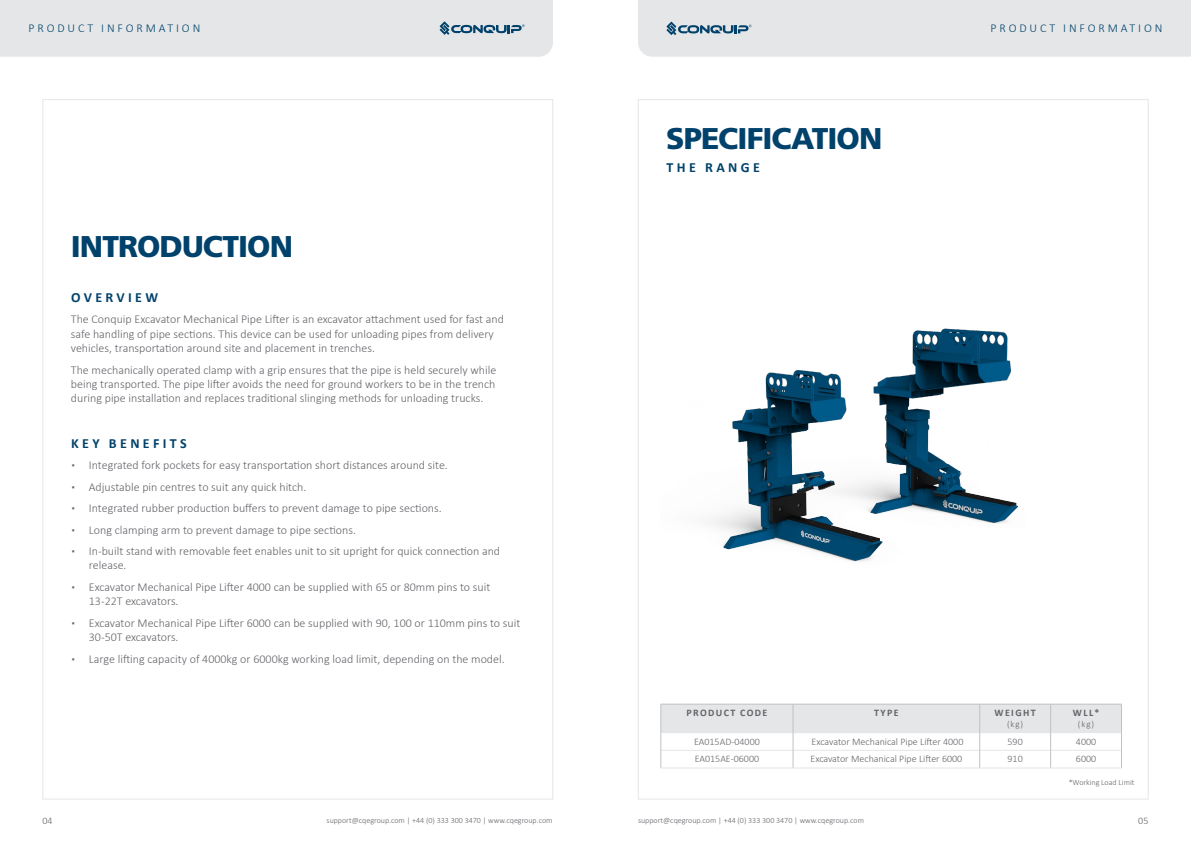
<style>
.page{position:relative;width:1191px;height:842px;background:#fff}
.page>*{position:absolute;margin:0;border:0;box-sizing:border-box;transform-origin:0 0}
.t1{font:900 30px "Frutiger LT Std";letter-spacing:-.03em;color:#00426b}
.t2{font:700 14px "Calibri";letter-spacing:.24em;color:#00426b}
.t3{font:300 12px/14.4px "Calibri";color:#636469}
.t4{font:300 12px "Calibri";letter-spacing:.24em;color:#00426b}
.t5{font:300 10px "Calibri";color:#636469}
.t6{font:700 10px "Calibri";letter-spacing:.14em;color:#636469}
.t7{font:300 9px "Calibri";color:#636469}
.t8{font:300 8px "Calibri";color:#636469}
</style>
<div class="page">
<div style="left:0;top:0;width:553px;height:57px;background:#e5e6e7"></div>
<div style="left:638px;top:0;width:553px;height:57px;background:#e5e6e7"></div>
<hr style="left:660px;top:768px;width:133px;height:1px;background:#e5e6e7">
<hr style="left:793px;top:768px;width:186px;height:1px;background:#e5e6e7">
<hr style="left:979px;top:768px;width:71px;height:1px;background:#e5e6e7">
<hr style="left:1050px;top:768px;width:71px;height:1px;background:#e5e6e7">
<svg style="left:660px;top:704px;width:462px;height:64px"></svg>
<img style="left:709px;top:328px;width:310px;height:234px">
<p class="t4" style="left:29px;top:21px;width:173px">PRODUCT INFORMATION</p>
<p class="t4" style="left:990px;top:21px;width:173px">PRODUCT INFORMATION</p>
<h1 class="t1" style="left:71px;top:228px;width:224px">INTRODUCTION</h1>
<p class="t2" style="left:71px;top:287px;width:88px">OVERVIEW</p>
<p class="t3" style="left:71px;top:312px;width:434px">The Conquip Excavator Mechanical Pipe Lifter is an excavator attachment used for fast and safe handling of pipe sections. This device can be used for unloading pipes from delivery vehicles, transportation around site and placement in trenches.</p>
<p class="t3" style="left:71px;top:362px;width:427px;text-align:justify">The mechanically operated clamp with a grip ensures that the pipe is held securely while being transported. The pipe lifter avoids the need for ground workers to be in the trench during pipe installation and replaces traditional slinging methods for unloading trucks.</p>
<p class="t2" style="left:71px;top:433px;width:117px">KEY BENEFITS</p>
<p class="t3" style="left:71px;top:458px;width:378px">▪ Integrated fork pockets for easy transportation short distances around site.</p>
<p class="t3" style="left:71px;top:479px;width:237px">▪ Adjustable pin centres to suit any quick hitch.</p>
<p class="t3" style="left:71px;top:501px;width:372px">▪ Integrated rubber production buffers to prevent damage to pipe sections.</p>
<p class="t3" style="left:71px;top:522px;width:286px">▪ Long clamping arm to prevent damage to pipe sections.</p>
<p class="t3" style="left:89px;top:544px;width:413px;text-indent:-18px">▪ In-built stand with removable feet enables unit to sit upright for quick connection and release.</p>
<p class="t3" style="left:89px;top:580px;width:403px;text-indent:-18px">▪ Excavator Mechanical Pipe Lifter 4000 can be supplied with 65 or 80mm pins to suit<br>13-22T excavators.</p>
<p class="t3" style="left:89px;top:615px;width:433px;text-indent:-18px">▪ Excavator Mechanical Pipe Lifter 6000 can be supplied with 90, 100 or 110mm pins to suit<br>30-50T excavators.</p>
<p class="t3" style="left:71px;top:651px;width:435px">▪ Large lifting capacity of 4000kg or 6000kg working load limit, depending on the model.</p>
<h1 class="t1" style="left:666px;top:120px;width:218px">SPECIFICATION</h1>
<p class="t2" style="left:666px;top:157px;width:95px">THE RANGE</p>
<p class="t6" style="left:686px;top:706px;width:83px">PRODUCT CODE</p>
<p class="t6" style="left:874px;top:706px;width:26px">TYPE</p>
<p class="t6" style="left:994px;top:706px;width:43px">WEIGHT</p>
<p class="t7" style="left:1007px;top:718px;width:18px">(kg)</p>
<p class="t6" style="left:1073px;top:706px;width:28px">WLL*</p>
<p class="t7" style="left:1078px;top:718px;width:18px">(kg)</p>
<p class="t5" style="left:694px;top:735px;width:67px">EA015AD-04000</p>
<p class="t5" style="left:811px;top:735px;width:153px">Excavator Mechanical Pipe Lifter 4000</p>
<p class="t5" style="left:1007px;top:735px;width:17px">590</p>
<p class="t5" style="left:1076px;top:735px;width:22px">4000</p>
<p class="t5" style="left:694px;top:753px;width:66px">EA015AE-06000</p>
<p class="t5" style="left:810px;top:753px;width:153px">Excavator Mechanical Pipe Lifter 6000</p>
<p class="t5" style="left:1007px;top:753px;width:17px">910</p>
<p class="t5" style="left:1076px;top:753px;width:22px">6000</p>
<p class="t8" style="left:1068px;top:778px;width:67px">*Working Load Limit</p>
<p class="t5" style="left:43px;top:814px;width:12px">04</p>
<p class="t8" style="left:326px;top:816px;width:227px">support@cqegroup.com | +44 (0) 333 300 3470 | www.cqegroup.com</p>
<p class="t8" style="left:638px;top:816px;width:227px">support@cqegroup.com | +44 (0) 333 300 3470 | www.cqegroup.com</p>
<p class="t5" style="left:1138px;top:814px;width:12px">05</p>
</div>
